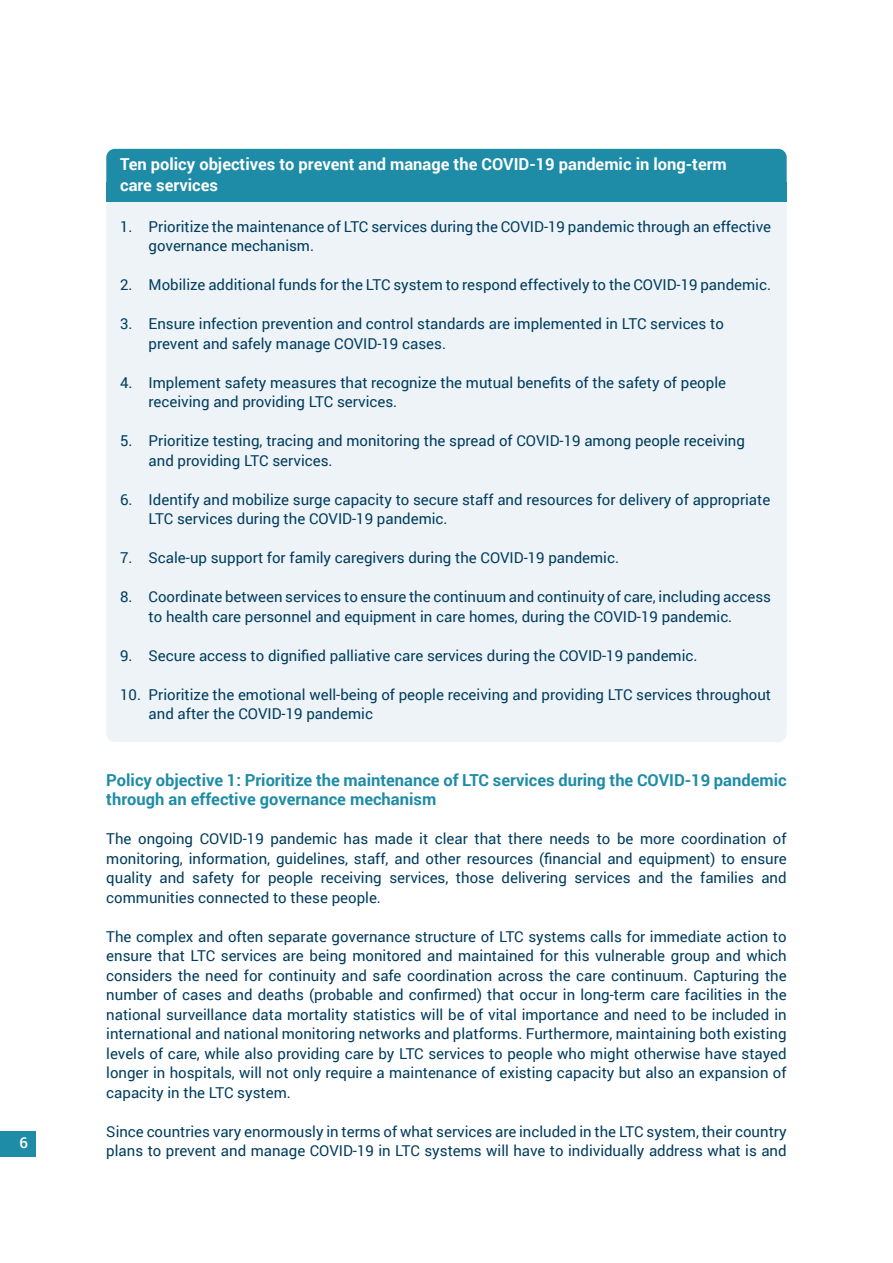
<style>
.page{position:relative;width:893px;height:1263px;background:#fff}
.page>*{position:absolute;margin:0;border:0;box-sizing:border-box;transform-origin:0 0}
.t1{font:700 16.5px/19.5px "Roboto";color:#1e8ca6}
.t2{font:700 16.5px/21px "Roboto";color:#fff}
.t3{font:15px/19.5px "Roboto";color:#003d5f}
.t4{font:500 15px "Roboto";color:#fff}
</style>
<div class="page">
<div style="left:106px;top:149px;width:681px;height:48px;background:#1e8ca6;border-radius:9px"></div>
<div style="left:106px;top:198px;width:681px;height:544px;background:#eef3f7;border-radius:9px"></div>
<div style="left:0;top:1131px;width:35px;height:26px;background:#1e8ca6"></div>
<div style="left:106px;top:182px;width:681px;height:20px;background:#1e8ca6"></div>
<p class="t4" style="left:19px;top:1132px;width:10px">6</p>
<p class="t2" style="left:120px;top:153px;width:608px">Ten policy objectives to prevent and manage the COVID-19 pandemic in long-term care services</p>
<p class="t3" style="left:149px;top:216px;width:624px;text-indent:-28px">1. Prioritize the maintenance of LTC services during the COVID-19 pandemic through an effective governance mechanism.</p>
<p class="t3" style="left:120px;top:275px;width:652px">2. Mobilize additional funds for the LTC system to respond effectively to the COVID-19 pandemic.</p>
<p class="t3" style="left:149px;top:314px;width:577px;text-indent:-28px">3. Ensure infection prevention and control standards are implemented in LTC services to prevent and safely manage COVID-19 cases.</p>
<p class="t3" style="left:149px;top:372px;width:579px;text-indent:-28px">4. Implement safety measures that recognize the mutual benefits of the safety of people receiving and providing LTC services.</p>
<p class="t3" style="left:149px;top:431px;width:598px;text-indent:-28px">5. Prioritize testing, tracing and monitoring the spread of COVID-19 among people receiving and providing LTC services.</p>
<p class="t3" style="left:149px;top:489px;width:623px;text-indent:-28px">6. Identify and mobilize surge capacity to secure staff and resources for delivery of appropriate<br>LTC services during the COVID-19 pandemic.</p>
<p class="t3" style="left:120px;top:548px;width:500px">7. Scale-up support for family caregivers during the COVID-19 pandemic.</p>
<p class="t3" style="left:149px;top:587px;width:624px;text-indent:-28px">8. Coordinate between services to ensure the continuum and continuity of care, including access to health care personnel and equipment in care homes, during the COVID-19 pandemic.</p>
<p class="t3" style="left:120px;top:645px;width:579px">9. Secure access to dignified palliative care services during the COVID-19 pandemic.</p>
<p class="t3" style="left:149px;top:684px;width:624px;text-indent:-28px">10. Prioritize the emotional well-being of people receiving and providing LTC services throughout and after the COVID-19 pandemic</p>
<p class="t1" style="left:106px;top:770px;width:682px">Policy objective 1: Prioritize the maintenance of LTC services during the COVID-19 pandemic through an effective governance mechanism</p>
<p class="t3" style="left:106px;top:829px;width:682px;text-align:justify">The ongoing COVID-19 pandemic has made it clear that there needs to be more coordination of monitoring, information, guidelines, staff, and other resources (financial and equipment) to ensure quality and safety for people receiving services, those delivering services and the families and communities connected to these people.</p>
<p class="t3" style="left:106px;top:926px;width:682px;text-align:justify">The complex and often separate governance structure of LTC systems calls for immediate action to ensure that LTC services are being monitored and maintained for this vulnerable group and which considers the need for continuity and safe coordination across the care continuum. Capturing the number of cases and deaths (probable and confirmed) that occur in long-term care facilities in the national surveillance data mortality statistics will be of vital importance and need to be included in international and national monitoring networks and platforms. Furthermore, maintaining both existing levels of care, while also providing care by LTC services to people who might otherwise have stayed longer in hospitals, will not only require a maintenance of existing capacity but also an expansion of capacity in the LTC system.</p>
<p class="t3" style="left:106px;top:1121px;width:682px">Since countries vary enormously in terms of what services are included in the LTC system, their country plans to prevent and manage COVID-19 in LTC systems will have to individually address what is and</p>
</div>
